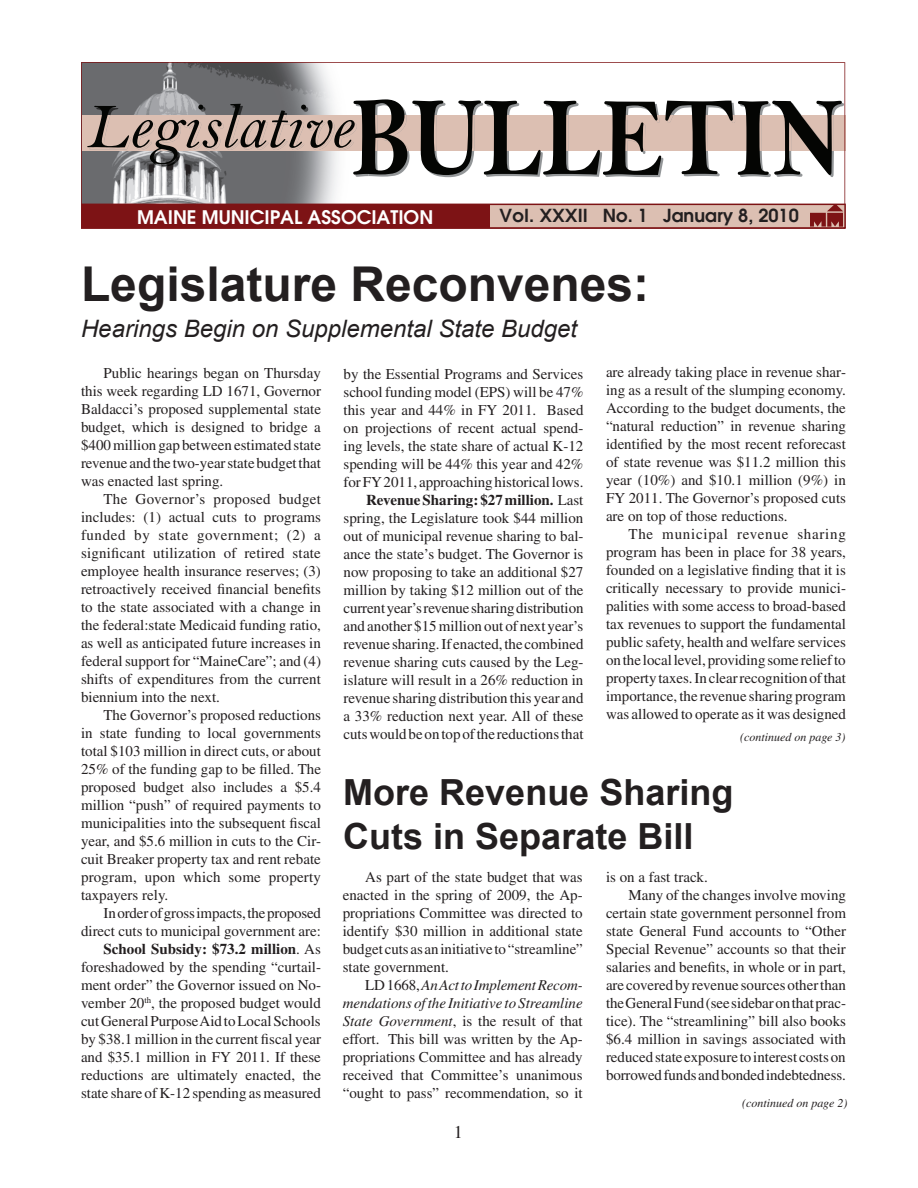
<style>
.page{position:relative;width:918px;height:1188px;background:#fff}
.page>*{position:absolute;margin:0;border:0;box-sizing:border-box;transform-origin:0 0}
.t1{font:700 48px "Arial";color:#231f20}
.t2{font:700 36px/43.2px "Arial";color:#231f20}
.t3{font:italic 24px "Arial";color:#231f20}
.t4{font:600 18.75px "Avant Garde";color:#fff}
.t5{font:600 18px "Avant Garde";color:#231f20}
.t6{font:18px "Times";color:#231f20}
.Body_text{font:15px/18px "Times";color:#231f20;text-align:justify}
.Body_text-2{font:italic 12px "Times";color:#231f20}
.s1{font-weight:700}
.s2{font-style:italic}
</style>
<div class="page">
<svg style="left:81px;top:62px;width:764px;height:142px"></svg>
<svg style="left:81px;top:204px;width:765px;height:25px;background:#c5968c"></svg>
<div style="left:82px;top:205px;width:408px;height:22px;background:#7d1315"></div>
<img style="left:810px;top:204px;width:33px;height:22px">
<p class="t4" style="left:137px;top:204px;width:298px">MAINE MUNICIPAL ASSOCIATION</p>
<p class="t5" style="left:500px;top:203px;width:301px">Vol. XXXII No. 1 January 8, 2010</p>
<p class="t1" style="left:81px;top:253px;width:570px">Legislature Reconvenes:</p>
<p class="t3" style="left:81px;top:313px;width:498px">Hearings Begin on Supplemental State Budget</p>
<p class="Body_text" style="left:81px;top:364px;width:242px;text-indent:22px">Public hearings began on Thursday this week regarding LD 1671, Governor Baldacci’s proposed supplemental state budget, which is designed to bridge a $400 million gap between estimated state revenue and the two-year state budget that was enacted last spring.</p>
<p class="Body_text" style="left:81px;top:490px;width:242px;text-indent:22px">The Governor’s proposed budget includes: (1) actual cuts to programs funded by state government; (2) a significant utilization of retired state employee health insurance reserves; (3) retroactively received financial benefits to the state associated with a change in the federal:state Medicaid funding ratio, as well as anticipated future increases in federal support for “MaineCare”; and (4) shifts of expenditures from the current biennium into the next.</p>
<p class="Body_text" style="left:81px;top:706px;width:242px;text-indent:22px">The Governor’s proposed reductions in state funding to local governments total $103 million in direct cuts, or about 25% of the funding gap to be filled. The proposed budget also includes a $5.4 million “push” of required payments to municipalities into the subsequent fiscal year, and $5.6 million in cuts to the Cir&shy;cuit Breaker property tax and rent rebate program, upon which some property taxpayers rely.</p>
<p class="Body_text" style="left:81px;top:904px;width:242px;text-align:right">In order of gross impacts, the proposed direct cuts to municipal government are:</p>
<p class="Body_text" style="left:81px;top:940px;width:242px;text-indent:22px"><span class="s1">School Subsidy: $73.2 million</span>. As foreshadowed by the spending “curtail&shy;ment order” the Governor issued on No&shy;vember 20<sup>th</sup>, the proposed budget would cut General Purpose Aid to Local Schools by $38.1 million in the current fiscal year and $35.1 million in FY 2011. If these reductions are ultimately enacted, the state share of K-12 spending as measured</p>
<p class="Body_text" style="left:344px;top:365px;width:242px">by the Essential Programs and Services school funding model (EPS) will be 47% this year and 44% in FY 2011. Based on projections of recent actual spend&shy;ing levels, the state share of actual K-12 spending will be 44% this year and 42% for FY 2011, approaching historical lows.</p>
<p class="Body_text" style="left:344px;top:491px;width:242px;text-indent:22px"><span class="s1">Revenue Sharing: $27 million.</span> Last spring, the Legislature took $44 million out of municipal revenue sharing to bal&shy;ance the state’s budget. The Governor is now proposing to take an additional $27 million by taking $12 million out of the current year’s revenue sharing distribution and another $15 million out of next year’s revenue sharing. If enacted, the combined revenue sharing cuts caused by the Leg&shy;islature will result in a 26% reduction in revenue sharing distribution this year and a 33% reduction next year. All of these cuts would be on top of the reductions that</p>
<p class="Body_text" style="left:606px;top:363px;width:242px">are already taking place in revenue shar&shy;ing as a result of the slumping economy.<br>According to the budget documents, the “natural reduction” in revenue sharing identified by the most recent reforecast of state revenue was $11.2 million this year (10%) and $10.1 million (9%) in FY 2011. The Governor’s proposed cuts are on top of those reductions.</p>
<p class="Body_text" style="left:606px;top:525px;width:242px;text-indent:22px">The municipal revenue sharing program has been in place for 38 years, founded on a legislative finding that it is critically necessary to provide munici&shy;palities with some access to broad-based tax revenues to support the fundamental public safety, health and welfare services on the local level, providing some relief to property taxes. In clear recognition of that importance, the revenue sharing program was allowed to operate as it was designed</p>
<p class="Body_text-2" style="left:740px;top:731px;width:107px">(continued on page 3)</p>
<p class="t2" style="left:343px;top:772px;width:392px">More Revenue Sharing<br>Cuts in Separate Bill</p>
<p class="Body_text" style="left:343px;top:868px;width:242px;text-indent:22px">As part of the state budget that was enacted in the spring of 2009, the Ap&shy;propriations Committee was directed to identify $30 million in additional state budget cuts as an initiative to “streamline” state government.</p>
<p class="Body_text" style="left:343px;top:976px;width:242px;text-indent:22px">LD 1668, <span class="s2">An Act to Implement Recom&shy;mendations of the Initiative to Streamline State Government</span>, is the result of that effort. This bill was written by the Ap&shy;propriations Committee and has already received that Committee’s unanimous “ought to pass” recommendation, so it</p>
<p class="t6" style="left:454px;top:1122px;width:10px">1</p>
<p class="Body_text" style="left:606px;top:868px;width:103px">is on a fast track.</p>
<p class="Body_text" style="left:606px;top:886px;width:242px;text-indent:22px">Many of the changes involve moving certain state government personnel from state General Fund accounts to “Other Special Revenue” accounts so that their salaries and benefits, in whole or in part, are covered by revenue sources other than the General Fund (see sidebar on that prac&shy;tice). The “streamlining” bill also books $6.4 million in savings associated with reduced state exposure to interest costs on borrowed funds and bonded indebtedness.</p>
<p class="Body_text-2" style="left:742px;top:1096px;width:107px">(continued on page 2)</p>
</div>
